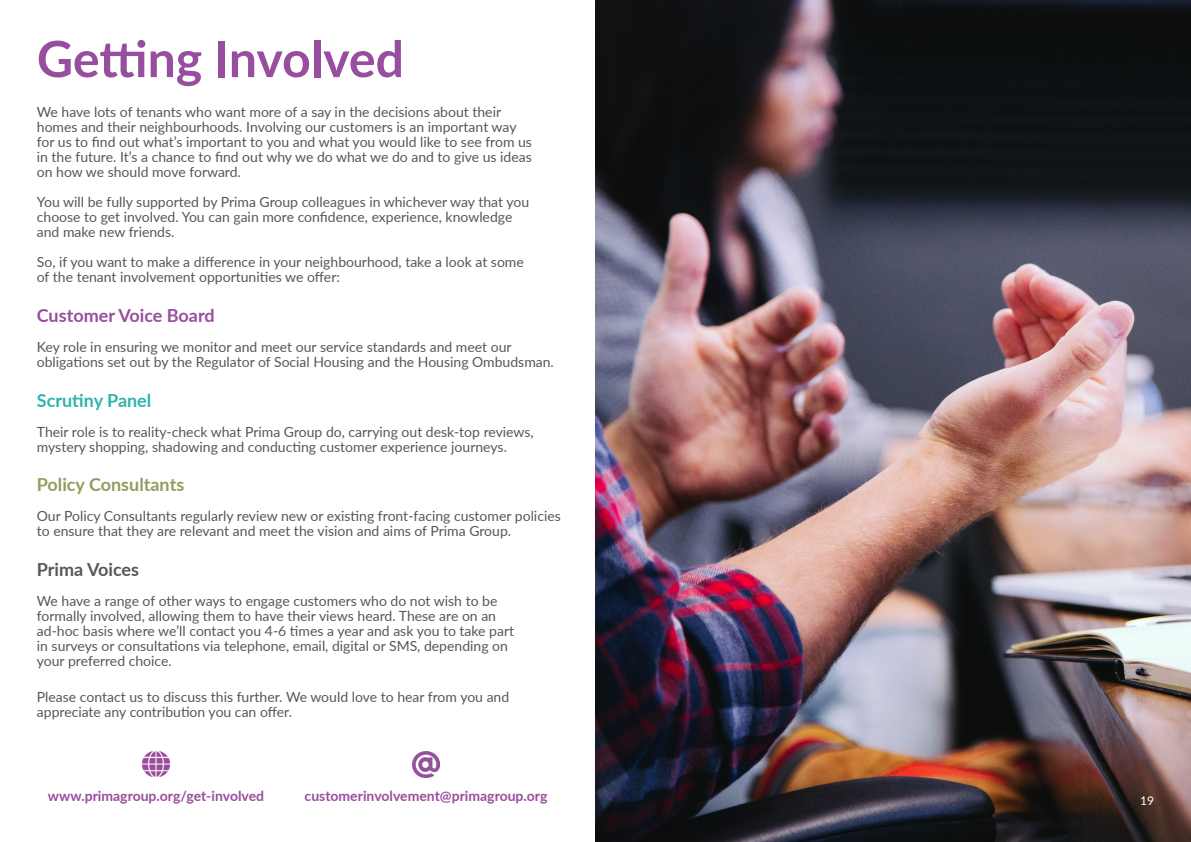
<style>
.page{position:relative;width:1191px;height:842px;background:#fff}
.page>*{position:absolute;margin:0;border:0;box-sizing:border-box;transform-origin:0 0}
.t1{font:700 50px "Lato";letter-spacing:-.005em;color:#984e9e}
.BODY{font:700 18px "Lato";color:#984e9e}
.BODY-2{font:700 18px "Lato";color:#959b5c}
.BODY-3{font:700 18px "Lato";color:#30b3aa}
.BODY-4{font:700 18px "Lato";color:#575756}
.BODY-5{font:14px/15px "Lato";color:#575756}
.t2{font:700 14px "Lato";color:#984e9e}
.body{font:12px "Lato";color:#fff}
</style>
<div class="page">
<img style="left:595px;top:0;width:596px;height:842px">
<img style="left:413px;top:751px;width:26px;height:26px">
<img style="left:143px;top:751px;width:26px;height:26px">
<p class="t1" style="left:37px;top:22px;width:368px">Getting Involved</p>
<p class="BODY-5" style="left:37px;top:104px;width:496px">We have lots of tenants who want more of a say in the decisions about their homes and their neighbourhoods. Involving our customers is an important way for us to find out what’s important to you and what you would like to see from us in the future. It’s a chance to find out why we do what we do and to give us ideas on how we should move forward.</p>
<p class="BODY-5" style="left:37px;top:194px;width:494px">You will be fully supported by Prima Group colleagues in whichever way that you choose to get involved. You can gain more confidence, experience, knowledge and make new friends.</p>
<p class="BODY-5" style="left:37px;top:254px;width:488px">So, if you want to make a difference in your neighbourhood, take a look at some of the tenant involvement opportunities we offer:</p>
<p class="BODY" style="left:37px;top:302px;width:179px">Customer Voice Board</p>
<p class="BODY-5" style="left:37px;top:339px;width:518px">Key role in ensuring we monitor and meet our service standards and meet our obligations set out by the Regulator of Social Housing and the Housing Ombudsman.</p>
<p class="BODY-3" style="left:37px;top:387px;width:116px">Scrutiny Panel</p>
<p class="BODY-5" style="left:37px;top:423px;width:498px">Their role is to reality-check what Prima Group do, carrying out desk-top reviews, mystery shopping, shadowing and conducting customer experience journeys.</p>
<p class="BODY-2" style="left:37px;top:471px;width:149px">Policy Consultants</p>
<p class="BODY-5" style="left:37px;top:508px;width:525px">Our Policy Consultants regularly review new or existing front-facing customer policies to ensure that they are relevant and meet the vision and aims of Prima Group.</p>
<p class="BODY-4" style="left:37px;top:556px;width:104px">Prima Voices</p>
<p class="BODY-5" style="left:37px;top:593px;width:479px">We have a range of other ways to engage customers who do not wish to be formally involved, allowing them to have their views heard. These are on an ad-hoc basis where we’ll contact you 4-6 times a year and ask you to take part in surveys or consultations via telephone, email, digital or SMS, depending on your preferred choice.</p>
<p class="BODY-5" style="left:37px;top:688px;width:474px">Please contact us to discuss this further. We would love to hear from you and appreciate any contribution you can offer.</p>
<p class="t2" style="left:48px;top:786px;width:218px">www.primagroup.org/get-involved</p>
<p class="t2" style="left:304px;top:786px;width:244px">customerinvolvement@primagroup.org</p>
<p class="body" style="left:1140px;top:792px;width:15px">19</p>
</div>
